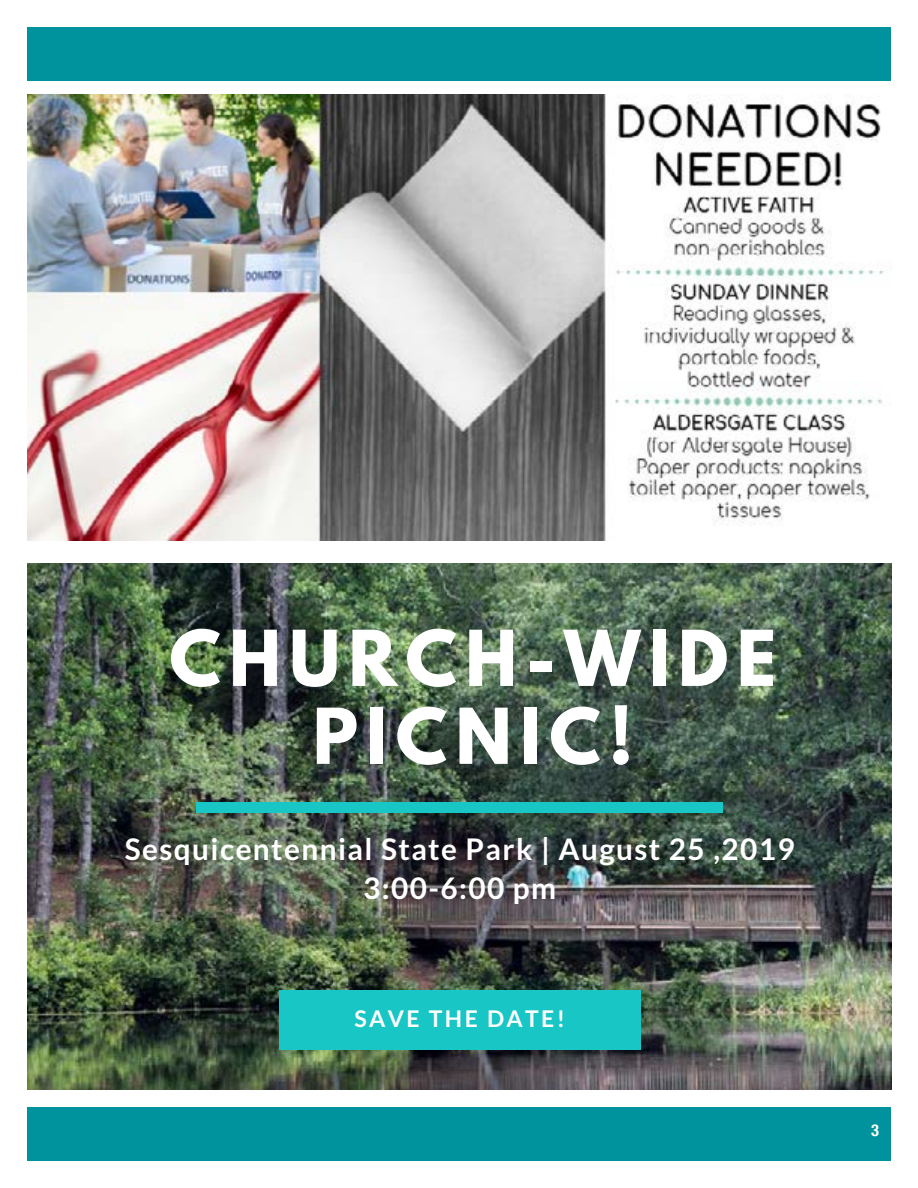
<style>
.page{position:relative;width:918px;height:1188px;background:#fff}
.page>*{position:absolute;margin:0;border:0;box-sizing:border-box;transform-origin:0 0}
.t1{font:700 68.25px/78px "League Spartan";letter-spacing:.12em;color:#fff;text-align:center}
.t2{font:700 29.7px/39px "Lato";letter-spacing:.045em;color:#fff;text-align:center}
.t3{font:700 22.95px "Lato";letter-spacing:.105em;color:#fff}
.t4{font:700 condensed 16.5px "Helvetica Neue";color:#fff}
</style>
<div class="page">
<div style="left:27px;top:27px;width:864px;height:54px;background:#00939d"></div>
<div style="left:27px;top:1107px;width:864px;height:54px;background:#00939d"></div>
<img style="left:28px;top:564px;width:864px;height:526px">
<div style="left:279px;top:990px;width:361px;height:60px;background:#18c6c6"></div>
<div style="left:196px;top:802px;width:527px;height:11px;background:#18c6c6"></div>
<img style="left:28px;top:95px;width:856px;height:445px">
<h1 class="t1" style="left:169px;top:618px;width:608px">CHURCH-WIDE<br>PICNIC!</h1>
<p class="t2" style="left:125px;top:830px;width:671px">Sesquicentennial State Park | August 25 ,2019<br>3:00-6:00 pm</p>
<p class="t3" style="left:355px;top:1005px;width:212px">SAVE THE DATE!</p>
<p class="t4" style="left:871px;top:1117px;width:9px">3</p>
</div>
